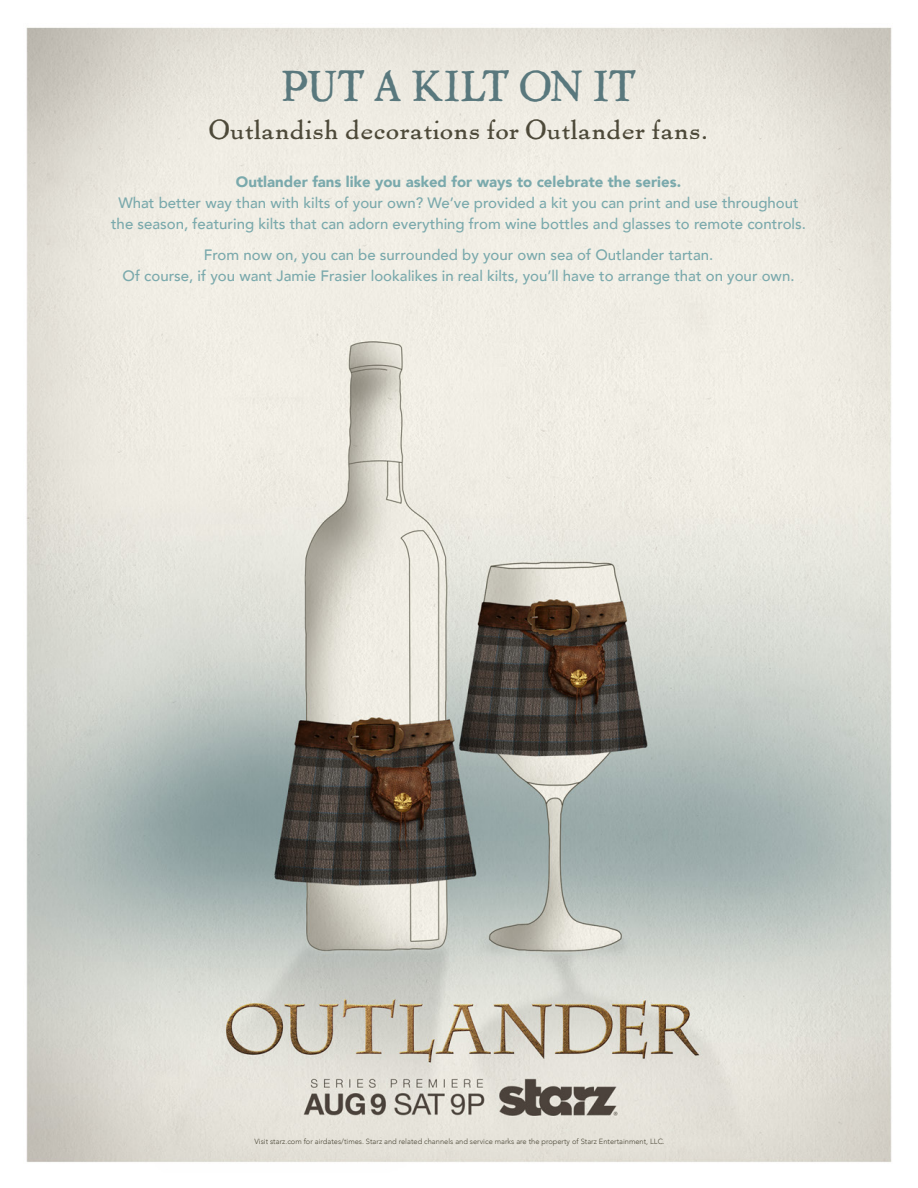
<style>
.page{position:relative;width:918px;height:1188px;background:#fff}
.page>*{position:absolute;margin:0;border:0;box-sizing:border-box;transform-origin:0 0}
.t1{font:42px "LTC Pabst Oldstyle";letter-spacing:-.02em;color:#59787d}
.t2{font:27px "LTC Pabst Oldstyle";color:#4d4939}
.t3{font:500 15px/21px "Avenir";color:#7aa9ac;text-align:center}
.t4{font:300 7.5px "Avenir";color:#4d4939}
.s1{font-weight:900}
</style>
<div class="page">
<img style="left:26px;top:27px;width:866px;height:1135px">
<p class="t1" style="left:281px;top:59px;width:357px">PUT A KILT ON IT</p>
<p class="t2" style="left:209px;top:112px;width:501px">Outlandish decorations for Outlander fans.</p>
<p class="t3" style="left:111px;top:170px;width:696px"><span class="s1">Outlander fans like you asked for ways to celebrate the series.<br></span>What better way than with kilts of your own? We’ve provided a kit you can print and use throughout the season, featuring kilts that can adorn everything from wine bottles and glasses to remote controls.</p>
<p class="t3" style="left:123px;top:244px;width:673px">From now on, you can be surrounded by your own sea of Outlander tartan.<br>Of course, if you want Jamie Frasier lookalikes in real kilts, you’ll have to arrange that on your own.</p>
<p class="t4" style="left:254px;top:1137px;width:412px">Visit starz.com for airdates/times. Starz and related channels and service marks are the property of Starz Entertainment, LLC.</p>
</div>
